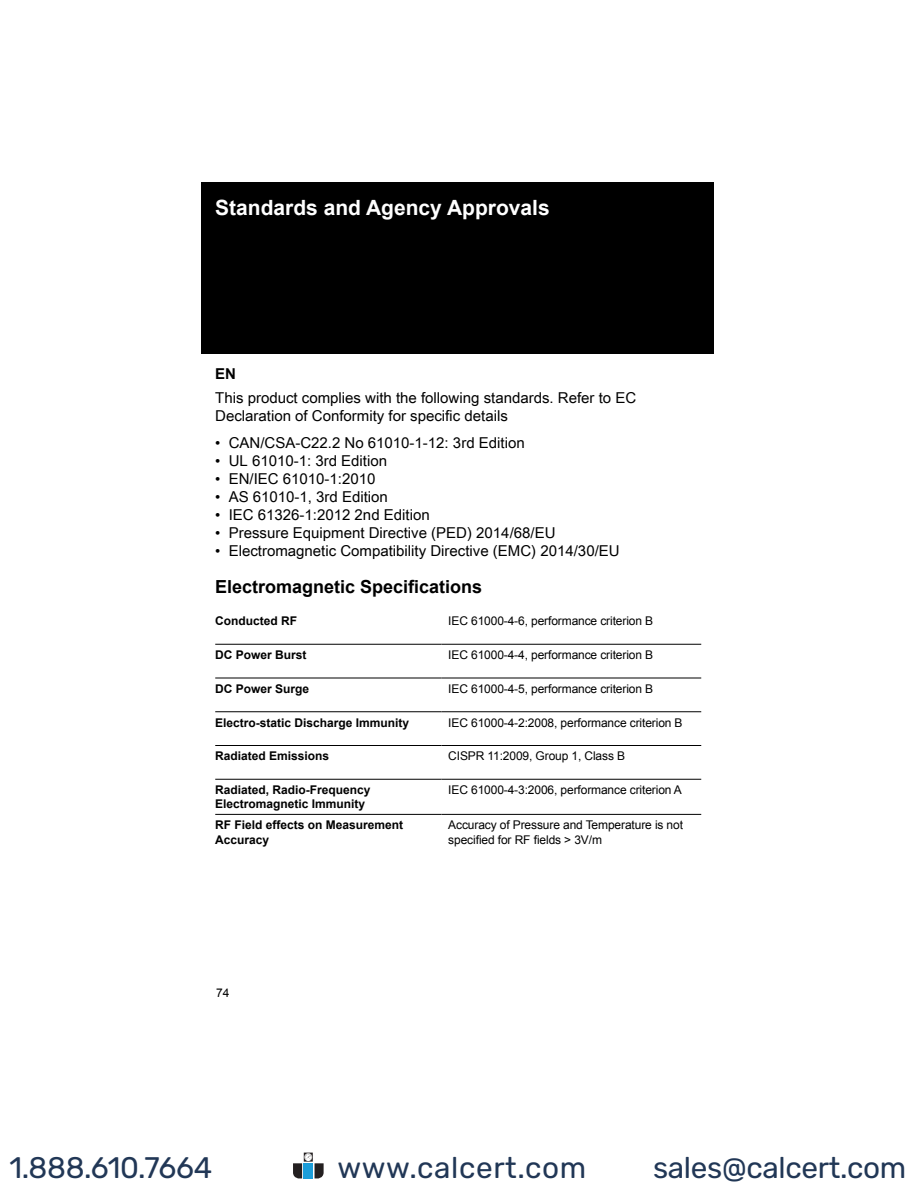
<style>
.page{position:relative;width:918px;height:1188px;background:#fff}
.page>*{position:absolute;margin:0;border:0;box-sizing:border-box;transform-origin:0 0}
.t1{font:29.7px "Rubik";letter-spacing:-.01em;color:#213756}
.t2{font:29.7px "Rubik";letter-spacing:.02em;color:#213756}
.t3{font:700 21px "Arial";color:#fff}
.t4{font:700 18px "Arial";color:#000}
.t5{font:15px/18px "Arial Unicode MS";color:#000}
.t6{font:700 15px "Arial";color:#000}
.t7{font:12px/14.4px "Arial";letter-spacing:-.01em;color:#000}
.t8{font:700 12px/14.4px "Arial";color:#000}
</style>
<div class="page">
<hr style="left:215px;top:711px;width:227px;height:1px;background:#000">
<hr style="left:442px;top:711px;width:259px;height:1px;background:#000">
<hr style="left:215px;top:745px;width:227px;height:1px;background:#000">
<hr style="left:442px;top:745px;width:259px;height:1px;background:#000">
<hr style="left:215px;top:779px;width:227px;height:1px;background:#000">
<hr style="left:442px;top:779px;width:259px;height:1px;background:#000">
<hr style="left:215px;top:814px;width:227px;height:1px;background:#000">
<hr style="left:442px;top:814px;width:259px;height:1px;background:#000">
<hr style="left:215px;top:678px;width:227px;height:1px;background:#000">
<hr style="left:442px;top:678px;width:259px;height:1px;background:#000">
<hr style="left:215px;top:644px;width:227px;height:1px;background:#000">
<hr style="left:442px;top:644px;width:259px;height:1px;background:#000">
<div style="left:202px;top:183px;width:512px;height:171px;background:#000"></div>
<svg style="left:293px;top:1154px;width:31px;height:24px"></svg>
<h2 class="t3" style="left:215px;top:193px;width:336px">Standards and Agency Approvals</h2>
<p class="t6" style="left:215px;top:364px;width:22px">EN</p>
<p class="t5" style="left:215px;top:389px;width:422px">This product complies with the following standards. Refer to EC<br>Declaration of Conformity for specific details</p>
<p class="t5" style="left:215px;top:434px;width:311px">• CAN/CSA-C22.2 No 61010-1-12: 3rd Edition</p>
<p class="t5" style="left:215px;top:452px;width:173px">• UL 61010-1: 3rd Edition</p>
<p class="t5" style="left:215px;top:470px;width:162px">• EN/IEC 61010-1:2010</p>
<p class="t5" style="left:215px;top:488px;width:174px">• AS 61010-1, 3rd Edition</p>
<p class="t5" style="left:215px;top:506px;width:216px">• IEC 61326-1:2012 2nd Edition</p>
<p class="t5" style="left:215px;top:524px;width:342px">• Pressure Equipment Directive (PED) 2014/68/EU</p>
<p class="t5" style="left:215px;top:542px;width:406px">• Electromagnetic Compatibility Directive (EMC) 2014/30/EU</p>
<p class="t4" style="left:215px;top:574px;width:269px">Electromagnetic Specifications</p>
<p class="t8" style="left:215px;top:614px;width:83px">Conducted RF</p>
<p class="t7" style="left:448px;top:614px;width:206px">IEC 61000-4-6, performance criterion B</p>
<p class="t8" style="left:215px;top:648px;width:93px">DC Power Burst</p>
<p class="t7" style="left:448px;top:648px;width:206px">IEC 61000-4-4, performance criterion B</p>
<p class="t8" style="left:215px;top:682px;width:96px">DC Power Surge</p>
<p class="t7" style="left:448px;top:681px;width:206px">IEC 61000-4-5, performance criterion B</p>
<p class="t8" style="left:215px;top:715px;width:196px">Electro-static Discharge Immunity</p>
<p class="t7" style="left:448px;top:715px;width:236px">IEC 61000-4-2:2008, performance criterion B</p>
<p class="t8" style="left:215px;top:749px;width:116px">Radiated Emissions</p>
<p class="t7" style="left:448px;top:749px;width:178px">CISPR 11:2009, Group 1, Class B</p>
<p class="t8" style="left:215px;top:783px;width:157px">Radiated, Radio-Frequency<br>Electromagnetic Immunity</p>
<p class="t7" style="left:448px;top:783px;width:235px">IEC 61000-4-3:2006, performance criterion A</p>
<p class="t8" style="left:215px;top:818px;width:190px">RF Field effects on Measurement<br>Accuracy</p>
<p class="t7" style="left:448px;top:818px;width:236px">Accuracy of Pressure and Temperature is not specified for RF fields &gt; 3V/m</p>
<p class="t7" style="left:216px;top:986px;width:15px">74</p>
<h1 class="t1" style="left:9px;top:1151px;width:204px">1.888.610.7664</h1>
<h1 class="t2" style="left:337px;top:1151px;width:250px">www.calcert.com</h1>
<h1 class="t1" style="left:653px;top:1151px;width:255px">sales@calcert.com</h1>
</div>
